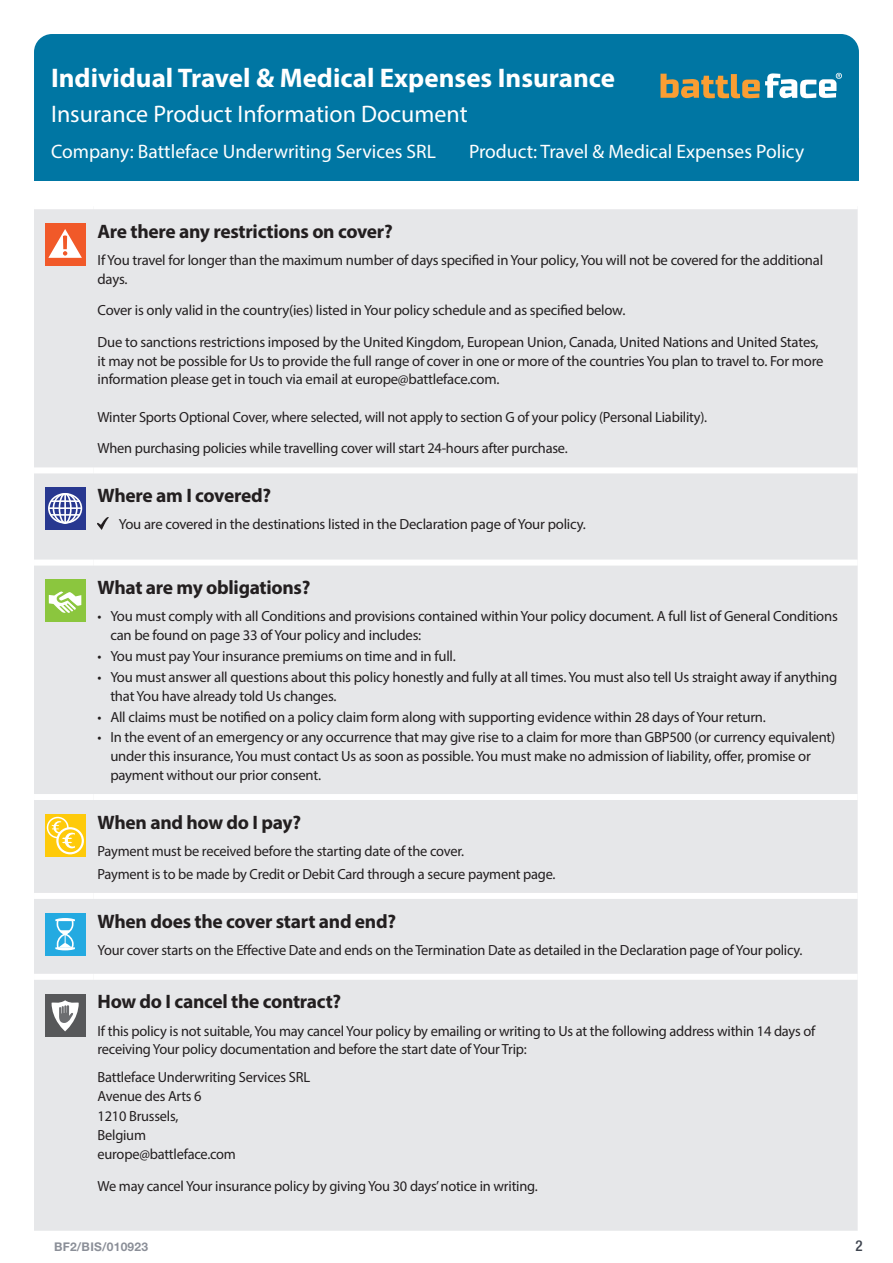
<style>
.page{position:relative;width:893px;height:1263px;background:#fff}
.page>*{position:absolute;margin:0;border:0;box-sizing:border-box;transform-origin:0 0}
.Form_title{font:700 27px "Myriad Pro";color:#fff}
.Form_sub_title{font:24px "Myriad Pro";color:#fff}
.Cover_subhead{font:700 19.5px "Myriad Pro";letter-spacing:-.015em;color:#231f20}
.Company_Product_header{font:19.5px "Myriad Pro";color:#fff}
.t1{font:500 condensed 15px "Helvetica Neue LT Pro";color:#3e444f}
.Covered_bullets{font:14.7px/18.8px "Myriad Pro";letter-spacing:-.015em;color:#231f20}
.Main_obligations_bullet{font:14.7px/18.8px "Myriad Pro";letter-spacing:-.015em;color:#231f20}
.body{font:700 12px "Helvetica Neue LT Pro";letter-spacing:.02em;color:#8b8f98}
</style>
<div class="page">
<div style="left:34px;top:34px;width:825px;height:147px;background:#0076a3;border-radius:18px"></div>
<div style="left:34px;top:209px;width:824px;height:1022px;background:#e6e7e9"></div>
<div style="left:93px;top:467px;width:765px;height:6px;background:#fff"></div>
<div style="left:93px;top:560px;width:765px;height:6px;background:#fff"></div>
<div style="left:93px;top:794px;width:765px;height:6px;background:#fff"></div>
<div style="left:93px;top:893px;width:765px;height:6px;background:#fff"></div>
<div style="left:93px;top:974px;width:765px;height:6px;background:#fff"></div>
<div style="left:34px;top:467px;width:59px;height:6px;background:#fff"></div>
<div style="left:34px;top:560px;width:59px;height:6px;background:#fff"></div>
<div style="left:34px;top:794px;width:59px;height:6px;background:#fff"></div>
<div style="left:34px;top:893px;width:59px;height:6px;background:#fff"></div>
<div style="left:34px;top:974px;width:59px;height:6px;background:#fff"></div>
<div style="left:45px;top:223px;width:41px;height:43px;background:#f15929"></div>
<svg style="left:48px;top:229px;width:34px;height:29px"></svg>
<svg style="left:45px;top:487px;width:41px;height:43px"></svg>
<div style="left:48px;top:493px;width:34px;height:31px;border:2px solid #fff;border-radius:50%"></div>
<div style="left:53px;top:493px;width:25px;height:31px;border:2px solid #fff;border-radius:50%"></div>
<div style="left:59px;top:493px;width:13px;height:31px;border:2px solid #fff;border-radius:50%"></div>
<hr style="left:64px;top:494px;width:2px;height:30px;background:#fff">
<hr style="left:51px;top:500px;width:29px;height:2px;background:#fff">
<hr style="left:51px;top:514px;width:29px;height:2px;background:#fff">
<hr style="left:49px;top:507px;width:32px;height:2px;background:#fff">
<svg style="left:98px;top:517px;width:10px;height:12px"></svg>
<div style="left:45px;top:580px;width:41px;height:42px;background:#8bc63e"></div>
<svg style="left:49px;top:591px;width:33px;height:22px"></svg>
<div style="left:45px;top:814px;width:41px;height:43px;background:#feca0a"></div>
<div style="left:47px;top:817px;width:22px;height:21px;border:2px solid #fff;border-radius:50%"></div>
<svg style="left:57px;top:828px;width:26px;height:25px"></svg>
<div style="left:56px;top:827px;width:28px;height:27px;border:2px solid #fff;border-radius:50%"></div>
<svg style="left:51px;top:820px;width:25px;height:29px"></svg>
<div style="left:45px;top:913px;width:41px;height:42px;background:#24aae1"></div>
<svg style="left:55px;top:918px;width:20px;height:32px"></svg>
<div style="left:45px;top:994px;width:41px;height:42px;background:#57585a"></div>
<svg style="left:52px;top:1000px;width:27px;height:31px"></svg>
<svg style="left:660px;top:73px;width:182px;height:26px"></svg>
<p class="Form_title" style="left:51px;top:60px;width:565px">Individual Travel &amp; Medical Expenses Insurance</p>
<p class="Form_sub_title" style="left:51px;top:99px;width:418px">Insurance Product Information Document</p>
<p class="Company_Product_header" style="left:51px;top:140px;width:386px">Company: Battleface Underwriting Services SRL</p>
<p class="Company_Product_header" style="left:469px;top:140px;width:337px">Product: Travel &amp; Medical Expenses Policy</p>
<p class="Cover_subhead" style="left:98px;top:219px;width:297px">Are there any restrictions on cover?</p>
<p class="Covered_bullets" style="left:98px;top:251px;width:727px">If You travel for longer than the maximum number of days specified in Your policy, You will not be covered for the additional days.</p>
<p class="Covered_bullets" style="left:98px;top:301px;width:529px">Cover is only valid in the country(ies) listed in Your policy schedule and as specified below.</p>
<p class="Covered_bullets" style="left:98px;top:332px;width:727px">Due to sanctions restrictions imposed by the United Kingdom, European Union, Canada, United Nations and United States, it may not be possible for Us to provide the full range of cover in one or more of the countries You plan to travel to. For more information please get in touch via email at europe@battleface.com.</p>
<p class="Covered_bullets" style="left:98px;top:407px;width:611px">Winter Sports Optional Cover, where selected, will not apply to section G of your policy (Personal Liability).</p>
<p class="Covered_bullets" style="left:98px;top:439px;width:472px">When purchasing policies while travelling cover will start 24-hours after purchase.</p>
<p class="Cover_subhead" style="left:98px;top:483px;width:175px">Where am I covered?</p>
<p class="Covered_bullets" style="left:119px;top:515px;width:469px">You are covered in the destinations listed in the Declaration page of Your policy.</p>
<p class="Cover_subhead" style="left:98px;top:575px;width:214px">What are my obligations?</p>
<p class="Main_obligations_bullet" style="left:110px;top:607px;width:729px;text-indent:-13px">• You must comply with all Conditions and provisions contained within Your policy document. A full list of General Conditions can be found on page 33 of Your policy and includes:</p>
<p class="Main_obligations_bullet" style="left:98px;top:646px;width:360px">• You must pay Your insurance premiums on time and in full.</p>
<p class="Main_obligations_bullet" style="left:110px;top:667px;width:728px;text-indent:-13px">• You must answer all questions about this policy honestly and fully at all times. You must also tell Us straight away if anything that You have already told Us changes.</p>
<p class="Main_obligations_bullet" style="left:98px;top:707px;width:670px">• All claims must be notified on a policy claim form along with supporting evidence within 28 days of Your return.</p>
<p class="Main_obligations_bullet" style="left:110px;top:728px;width:727px;text-indent:-13px">• In the event of an emergency or any occurrence that may give rise to a claim for more than GBP500 (or currency equivalent) under this insurance, You must contact Us as soon as possible. You must make no admission of liability, offer, promise or payment without our prior consent.</p>
<p class="Cover_subhead" style="left:98px;top:809px;width:205px">When and how do I pay?</p>
<p class="Covered_bullets" style="left:98px;top:841px;width:368px">Payment must be received before the starting date of the cover.</p>
<p class="Covered_bullets" style="left:98px;top:864px;width:459px">Payment is to be made by Credit or Debit Card through a secure payment page.</p>
<p class="Cover_subhead" style="left:98px;top:908px;width:300px">When does the cover start and end?</p>
<p class="Covered_bullets" style="left:98px;top:940px;width:706px">Your cover starts on the Effective Date and ends on the Termination Date as detailed in the Declaration page of Your policy.</p>
<p class="Cover_subhead" style="left:98px;top:989px;width:245px">How do I cancel the contract?</p>
<p class="Covered_bullets" style="left:98px;top:1021px;width:719px">If this policy is not suitable, You may cancel Your policy by emailing or writing to Us at the following address within 14 days of receiving Your policy documentation and before the start date of Your Trip:</p>
<p class="Covered_bullets" style="left:98px;top:1068px;width:214px">Battleface Underwriting Services SRL</p>
<p class="Covered_bullets" style="left:98px;top:1087px;width:106px">Avenue des Arts 6</p>
<p class="Covered_bullets" style="left:98px;top:1106px;width:82px">1210 Brussels,</p>
<p class="Covered_bullets" style="left:98px;top:1125px;width:50px">Belgium</p>
<p class="Covered_bullets" style="left:98px;top:1145px;width:140px">europe@battleface.com</p>
<p class="Covered_bullets" style="left:98px;top:1176px;width:442px">We may cancel Your insurance policy by giving You 30 days’ notice in writing.</p>
<p class="body" style="left:54px;top:1239px;width:96px">BF2/BIS/010923</p>
<p class="t1" style="left:855px;top:1237px;width:9px">2</p>
</div>
